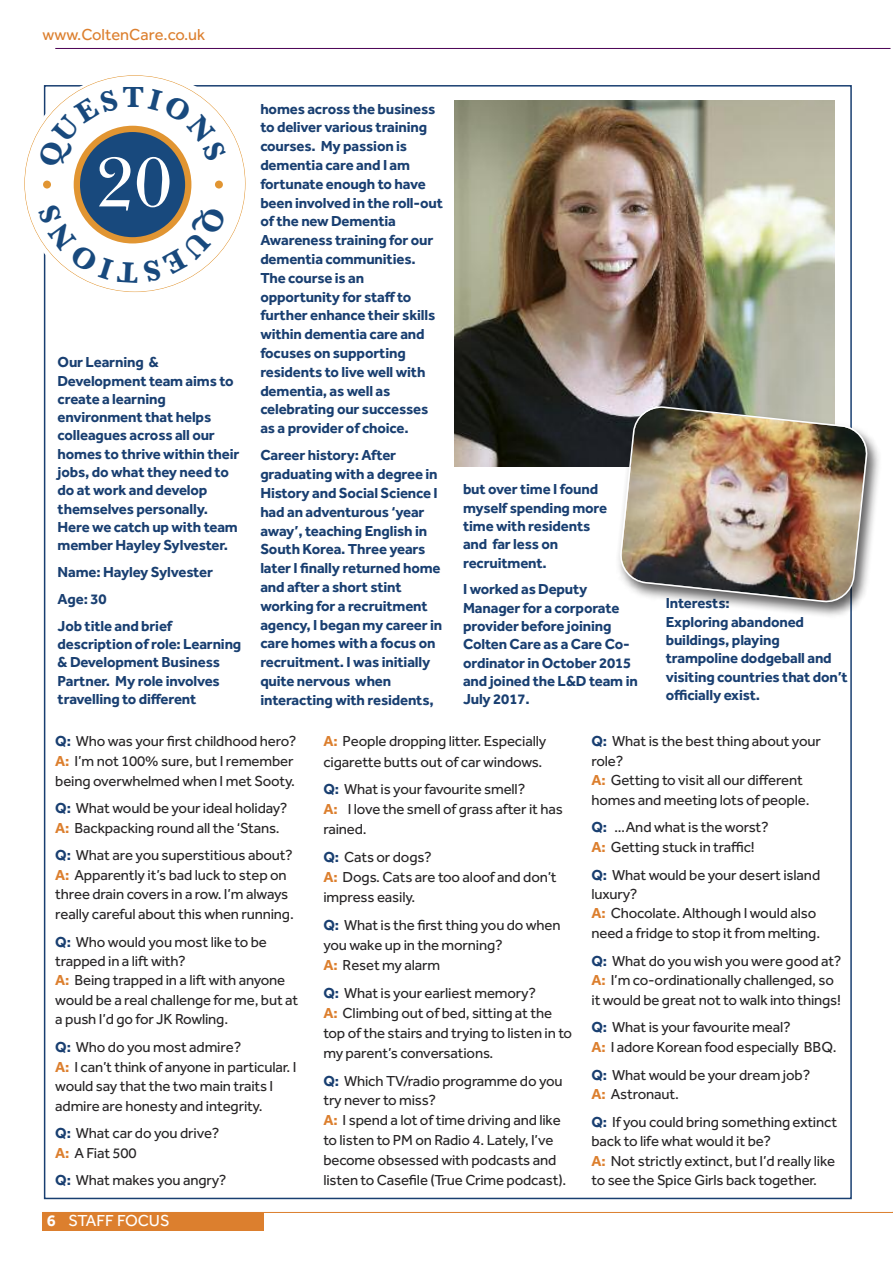
<style>
.page{position:relative;width:893px;height:1263px;background:#fff}
.page>*{position:absolute;margin:0;border:0;box-sizing:border-box;transform-origin:0 0}
.t1{font:73.65px "New Baskerville";color:#fff}
.t2{font:700 30.3px "Baskerville";color:#18497d}
.t3{font:16.5px "Effra";color:#dc7f2e}
.t4{font:16.5px "Effra";color:#fff}
.t5{font:15px/19.6px "Effra";letter-spacing:-.01em;color:#272526}
.t6{font:700 15px/18.8px "Effra";letter-spacing:-.01em;color:#193f71}
.s1{font-weight:700;color:#193f71}
.s2{font-weight:700;color:#dc7f2e}
.s3{font-weight:700}
</style>
<div class="page">
<hr style="left:55px;top:48px;width:835px;height:1px;background:#4a0054">
<img style="left:454px;top:101px;width:380px;height:365px">
<img style="left:609px;top:395px;width:270px;height:231px">
<img style="left:619px;top:405px;width:250px;height:199px">
<div style="left:77px;top:129px;width:111px;height:111px;background:#18497d;border-radius:50%"></div>
<div style="left:74px;top:126px;width:117px;height:117px;border:6px solid #e19532;border-radius:50%"></div>
<div style="left:215px;top:181px;width:8px;height:8px;background:#e19532;border-radius:50%"></div>
<div style="left:43px;top:181px;width:8px;height:8px;background:#e19532;border-radius:50%"></div>
<hr style="left:43px;top:1212px;width:850px;height:1px;background:#dc7f2e">
<div style="left:43px;top:1212px;width:221px;height:19px;background:#dc7f2e"></div>
<svg style="left:38px;top:88px;width:81px;height:83px"></svg>
<svg style="left:148px;top:89px;width:79px;height:73px"></svg>
<svg style="left:38px;top:203px;width:189px;height:80px"></svg>
<p class="t3" style="left:43px;top:25px;width:164px">www.ColtenCare.co.uk</p>
<h2 class="t2" style="left:122px;top:79px;width:23px">T</h2>
<h1 class="t1" style="left:96px;top:158px;width:78px">20</h1>
<p class="t6" style="left:58px;top:353px;width:183px;line-height:18.3px">Our Learning &amp;<br>Development team aims to create a learning environment that helps colleagues across all our homes to thrive within their jobs, do what they need to do at work and develop themselves personally.<br>Here we catch up with team member Hayley Sylvester.</p>
<p class="t6" style="left:58px;top:558px;width:157px;line-height:26.8px">Name: Hayley Sylvester<br>Age: 30<br>Job title and brief</p>
<p class="t6" style="left:58px;top:634px;width:185px;line-height:18.3px">description of role: Learning &amp; Development Business<br>Partner. My role involves travelling to different</p>
<p class="t6" style="left:260px;top:99px;width:184px">homes across the business to deliver various training courses. My passion is dementia care and I am fortunate enough to have been involved in the roll-out of the new Dementia<br>Awareness training for our dementia communities.<br>The course is an opportunity for staffto further enhance their skills within dementia care and focuses on supporting residents to live well with dementia, as well as celebrating our successes as a provider of choice.</p>
<p class="t6" style="left:260px;top:446px;width:183px">Career history: After graduating with a degree in<br>History and Social Science I had an adventurous ‘year away’, teaching English in<br>South Korea. Three years later I finally returned home and after a short stint working for a recruitment agency, I began my career in care homes with a focus on recruitment. I was initially quite nervous when interacting with residents,</p>
<p class="t6" style="left:463px;top:480px;width:146px;line-height:18.3px">but over time I found myself spending more time with residents and far less on recruitment.</p>
<p class="t6" style="left:463px;top:580px;width:176px;line-height:18.3px">I worked as Deputy<br>Manager for a corporate provider before joining<br>Colten Care as a Care Co&shy;ordinator in October 2015 and joined the L&amp;D team in<br>July 2017.</p>
<p class="t6" style="left:666px;top:594px;width:184px;line-height:18.3px">Interests:<br>Exploring abandoned buildings, playing trampoline dodgeball and visiting countries that don’t officially exist.</p>
<p class="t5" style="left:55px;top:731px;width:243px"><span class="s1">Q:</span> Who was your first childhood hero?<br><span class="s2">A:</span> I’m not 100% sure, but I remember being overwhelmed when I met Sooty.</p>
<p class="t5" style="left:55px;top:798px;width:234px"><span class="s1">Q:</span> What would be your ideal holiday?<br><span class="s2">A:</span> Backpacking round all the ‘Stans.</p>
<p class="t5" style="left:55px;top:845px;width:240px"><span class="s1">Q:</span> What are you superstitious about?<br><span class="s2">A:</span> Apparently it’s bad luck to step on three drain covers in a row. I’m always really careful about this when running.</p>
<p class="t5" style="left:55px;top:932px;width:245px"><span class="s1">Q:</span> Who would you most like to be trapped in a lift with?<br><span class="s2">A:</span> Being trapped in a lift with anyone would be a real challenge for me, but at a push I’d go for JK Rowling.</p>
<p class="t5" style="left:55px;top:1037px;width:243px"><span class="s1">Q:</span> Who do you most admire?<br><span class="s2">A:</span> I can’t think of anyone in particular. I would say that the two main traits I admire are honesty and integrity.</p>
<p class="t5" style="left:55px;top:1123px;width:166px"><span class="s1">Q:</span> What car do you drive?<br><span class="s2">A:</span> A Fiat 500</p>
<p class="t5" style="left:55px;top:1170px;width:173px"><span class="s1">Q:</span> What makes you angry?</p>
<p class="t4" style="left:47px;top:1211px;width:124px"><span class="s3">6</span> STAFF FOCUS</p>
<p class="t5" style="left:323px;top:731px;width:224px"><span class="s2">A:</span> People dropping litter. Especially cigarette butts out of car windows.</p>
<p class="t5" style="left:323px;top:779px;width:241px"><span class="s1">Q:</span> What is your favourite smell?<br><span class="s2">A:</span> I love the smell of grass after it has rained.</p>
<p class="t5" style="left:323px;top:847px;width:235px"><span class="s1">Q:</span> Cats or dogs?<br><span class="s2">A:</span> Dogs. Cats are too aloof and don’t impress easily.</p>
<p class="t5" style="left:323px;top:915px;width:239px"><span class="s1">Q:</span> What is the first thing you do when you wake up in the morning?<br><span class="s2">A:</span> Reset my alarm</p>
<p class="t5" style="left:323px;top:982px;width:250px"><span class="s1">Q:</span> What is your earliest memory?<br><span class="s2">A:</span> Climbing out of bed, sitting at the top ofthe stairs and trying to listen in to my parent’s conversations.</p>
<p class="t5" style="left:323px;top:1070px;width:245px"><span class="s1">Q:</span> Which TV/radio programme do you try never to miss?<br><span class="s2">A:</span> I spend a lot oftime driving and like to listen to PM on Radio 4. Lately, I’ve become obsessed with podcasts and listen to Casefile (True Crime podcast).</p>
<p class="t5" style="left:591px;top:731px;width:231px"><span class="s1">Q:</span> What is the best thing about your role?<br><span class="s2">A:</span> Getting to visit all our different homes and meeting lots of people.</p>
<p class="t5" style="left:591px;top:817px;width:179px"><span class="s1">Q:</span> …And what is the worst?<br><span class="s2">A:</span> Getting stuck in traffic!</p>
<p class="t5" style="left:591px;top:865px;width:230px"><span class="s1">Q:</span> What would be your desert island luxury?<br><span class="s2">A:</span> Chocolate. Although I would also need a fridge to stop it from melting.</p>
<p class="t5" style="left:591px;top:950px;width:251px"><span class="s1">Q:</span> What do you wish you were good at?<br><span class="s2">A:</span> I’m co-ordinationally challenged, so it would be great not to walk into things!</p>
<p class="t5" style="left:591px;top:1017px;width:247px"><span class="s1">Q:</span> What is your favourite meal?<br><span class="s2">A:</span> I adore Korean food especially BBQ.</p>
<p class="t5" style="left:591px;top:1065px;width:220px"><span class="s1">Q:</span> What would be your dream job?<br><span class="s2">A:</span> Astronaut.</p>
<p class="t5" style="left:591px;top:1112px;width:247px"><span class="s1">Q:</span> If you could bring something extinct back to life what would it be?<br><span class="s2">A:</span> Not strictly extinct, but I’d really like to see the Spice Girls back together.</p>
</div>
